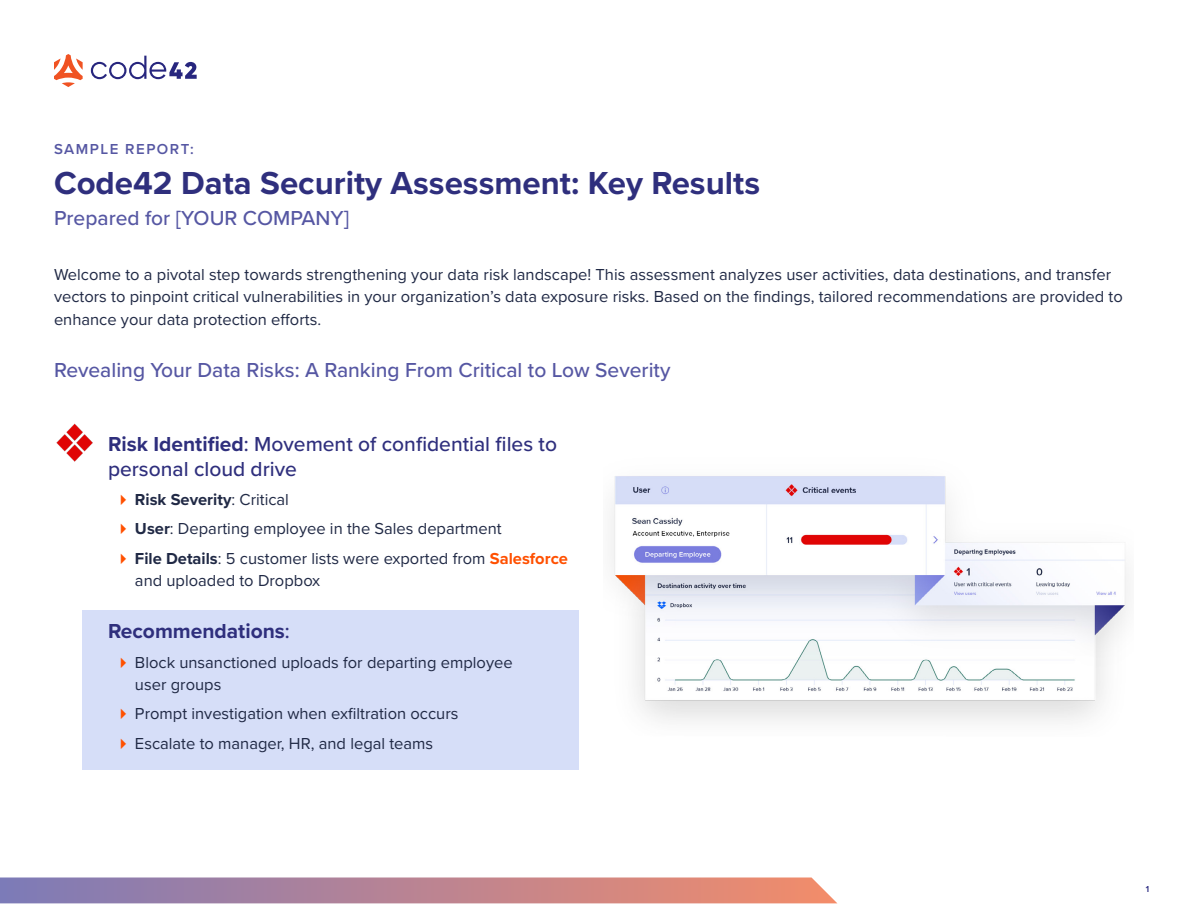
<style>
.page{position:relative;width:1188px;height:918px;background:#fff}
.page>*{position:absolute;margin:0;border:0;box-sizing:border-box;transform-origin:0 0}
.t1{font:700 33px "Proxima Nova";color:#2f2f7d}
.t2{font:500 21px "Proxima Nova";color:#5657a3}
.t3{font:500 21px/25.2px "Proxima Nova";color:#2f2f7d}
.t4{font:700 21px "Proxima Nova";color:#2f2f7d}
.t5{font:16.5px/22.5px "Proxima Nova";color:#202945}
.t6{font:600 15px "Proxima Nova";letter-spacing:.1em;color:#5657a3}
.t7{font:600 9px "Proxima Nova";color:#27267f}
.s1{font-weight:700}
.s2{font-weight:700;color:#ff5000}
.s3{font-weight:500}
</style>
<div class="page">
<div style="left:82px;top:610px;width:497px;height:160px;background:#d6def8"></div>
<svg style="left:91px;top:56px;width:106px;height:23px"></svg>
<svg style="left:54px;top:54px;width:29px;height:33px"></svg>
<img style="left:611px;top:476px;width:517px;height:245px">
<svg style="left:0;top:878px;width:837px;height:25px;background:#b98593"></svg>
<img style="left:56px;top:423px;width:37px;height:39px">
<p class="t6" style="left:54px;top:138px;width:141px">SAMPLE REPORT:</p>
<h1 class="t1" style="left:54px;top:158px;width:708px">Code42 Data Security Assessment: Key Results</h1>
<p class="t2" style="left:54px;top:202px;width:297px">Prepared for [YOUR COMPANY]</p>
<p class="t5" style="left:54px;top:262px;width:1070px">Welcome to a pivotal step towards strengthening your data risk landscape! This assessment analyzes user activities, data destinations, and transfer vectors to pinpoint critical vulnerabilities in your organization’s data exposure risks. Based on the findings, tailored recommendations are provided to enhance your data protection efforts.</p>
<p class="t2" style="left:54px;top:354px;width:618px">Revealing Your Data Risks: A Ranking From Critical to Low Severity</p>
<p class="t3" style="left:108px;top:430px;width:451px"><span class="s1">Risk Identified</span>: Movement of confidential files to personal cloud drive</p>
<p class="t5" style="left:135px;top:484px;width:435px;line-height:29.2px"><span class="s1">Risk Severity</span>: Critical<br><span class="s1">User</span>: Departing employee in the Sales department<br><span class="s1">File Details</span>: 5 customer lists were exported from <span class="s2">Salesforce</span></p>
<p class="t5" style="left:135px;top:569px;width:187px">and uploaded to Dropbox</p>
<p class="t4" style="left:108px;top:616px;width:183px">Recommendations<span class="s3">:</span></p>
<p class="t5" style="left:135px;top:650px;width:379px">Block unsanctioned uploads for departing employee user groups</p>
<p class="t5" style="left:135px;top:699px;width:325px;line-height:29.2px">Prompt investigation when exfiltration occurs<br>Escalate to manager, HR, and legal teams</p>
<p class="t7" style="left:1146px;top:882px;width:5px">1</p>
</div>
